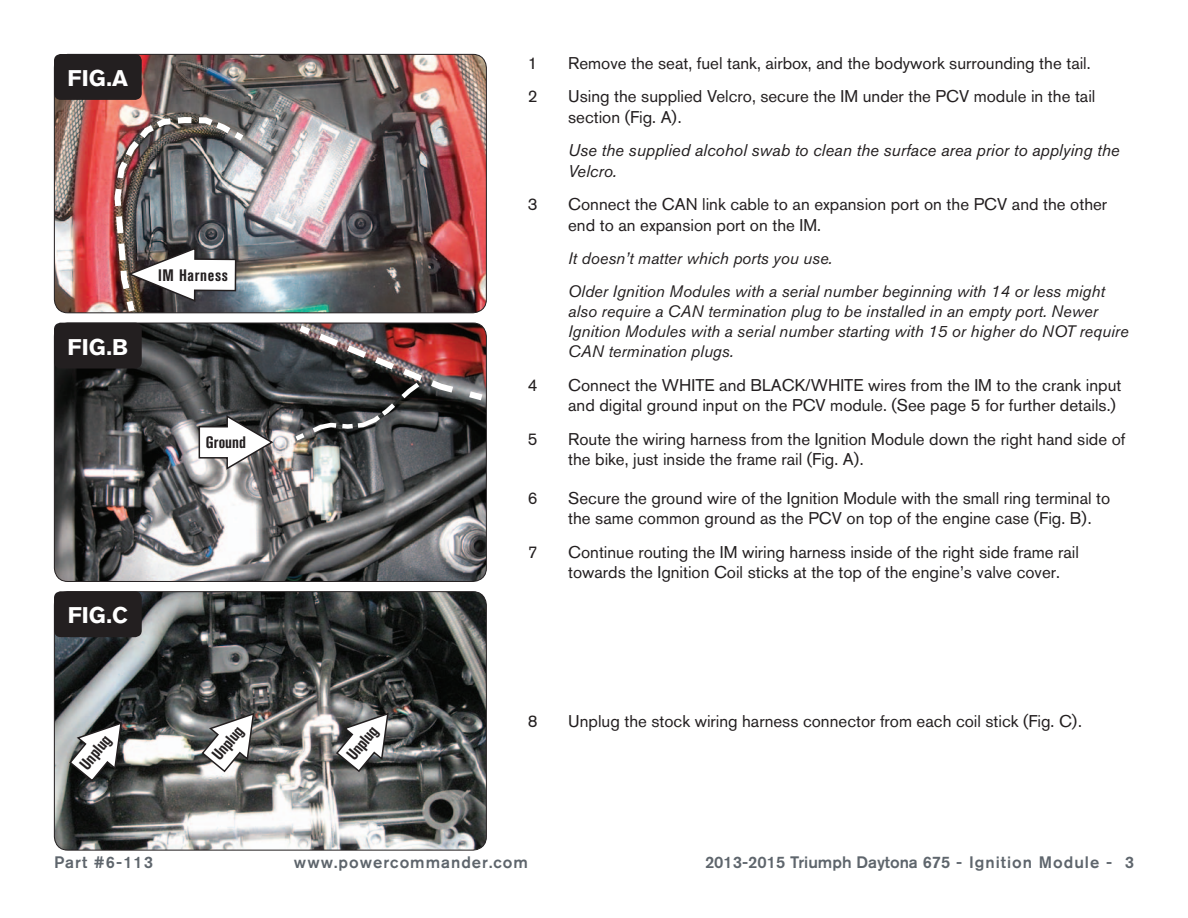
<style>
.page{position:relative;width:1188px;height:918px;background:#fff}
.page>*{position:absolute;margin:0;border:0;box-sizing:border-box;transform-origin:0 0}
.t1{font:700 22.5px "Akzidenz Grotesk BQ";color:#fff}
.Bodycopy{font:16.8px/20.2px "Akzidenz Grotesk BQ";color:#231f20}
.Bodycopy-2{font:italic 16.8px/20.2px "Akzidenz Grotesk BQ";color:#231f20}
.Bodycopy-3{font:italic 16.5px/20px "Akzidenz Grotesk BQ";color:#231f20}
.t2{font:500 16.5px "Akzidenz Grotesk BQ";color:#5e656c}
.Callouts{font:700 condensed 16.5px "Akzidenz Grotesk BQ";letter-spacing:.04em;color:#231f20}
.t3{font:500 16.5px "Akzidenz Grotesk BQ";letter-spacing:.06em;color:#5e656c}
</style>
<div class="page">
<img style="left:54px;top:54px;width:432px;height:259px">
<img style="left:54px;top:323px;width:432px;height:258px">
<img style="left:54px;top:592px;width:432px;height:258px">
<div style="left:54px;top:591px;width:433px;height:259px;border:1px solid #231f20;border-radius:14px"></div>
<div style="left:54px;top:54px;width:88px;height:46px;background:#231f20;border-radius:7px"></div>
<div style="left:54px;top:323px;width:88px;height:46px;background:#231f20;border-radius:7px"></div>
<div style="left:54px;top:591px;width:88px;height:46px;background:#231f20;border-radius:7px"></div>
<svg style="left:198px;top:414px;width:77px;height:56px"></svg>
<svg style="left:68px;top:721px;width:55px;height:62px"></svg>
<img style="left:111px;top:114px;width:139px;height:200px">
<img style="left:290px;top:322px;width:197px;height:123px">
<svg style="left:201px;top:712px;width:54px;height:61px"></svg>
<svg style="left:335px;top:712px;width:55px;height:61px"></svg>
<p class="t1" style="left:68px;top:65px;width:62px">FIG.A</p>
<p class="t1" style="left:68px;top:334px;width:62px">FIG.B</p>
<p class="Callouts" style="left:158px;top:265px;width:71px">IM Harness</p>
<p class="Callouts" style="left:206px;top:433px;width:41px">Ground</p>
<p class="t1" style="left:68px;top:602px;width:62px">FIG.C</p>
<p class="Callouts" style="left:76px;top:761px;width:40px;rotate:-50deg">Unplug</p>
<p class="Callouts" style="left:208px;top:752px;width:40px;rotate:-50deg">Unplug</p>
<p class="Callouts" style="left:343px;top:751px;width:40px;rotate:-50deg">Unplug</p>
<p class="Bodycopy" style="left:528px;top:52px;width:11px">1</p>
<p class="Bodycopy" style="left:568px;top:52px;width:524px">Remove the seat, fuel tank, airbox, and the bodywork surrounding the tail.</p>
<p class="Bodycopy" style="left:528px;top:86px;width:11px">2</p>
<p class="Bodycopy" style="left:568px;top:86px;width:529px">Using the supplied Velcro, secure the IM under the PCV module in the tail section (Fig. A).</p>
<p class="Bodycopy-2" style="left:568px;top:140px;width:553px">Use the supplied alcohol swab to clean the surface area prior to applying the<br>Velcro.</p>
<p class="Bodycopy" style="left:528px;top:194px;width:11px">3</p>
<p class="Bodycopy" style="left:568px;top:194px;width:541px">Connect the CAN link cable to an expansion port on the PCV and the other end to an expansion port on the IM.</p>
<p class="Bodycopy-3" style="left:568px;top:248px;width:266px">It doesn’t matter which ports you use.</p>
<p class="Bodycopy-3" style="left:568px;top:281px;width:562px">Older Ignition Modules with a serial number beginning with 14 or less might also require a CAN termination plug to be installed in an empty port. Newer Ignition Modules with a serial number starting with 15 or higher do NOT require CAN termination plugs.</p>
<p class="Bodycopy" style="left:528px;top:375px;width:11px">4</p>
<p class="Bodycopy" style="left:568px;top:375px;width:555px">Connect the WHITE and BLACK/WHITE wires from the IM to the crank input and digital ground input on the PCV module. (See page 5 for further details.)</p>
<p class="Bodycopy" style="left:528px;top:429px;width:11px">5</p>
<p class="Bodycopy" style="left:568px;top:429px;width:559px">Route the wiring harness from the Ignition Module down the right hand side of the bike, just inside the frame rail (Fig. A).</p>
<p class="Bodycopy" style="left:528px;top:487px;width:11px">6</p>
<p class="Bodycopy" style="left:568px;top:487px;width:544px">Secure the ground wire of the Ignition Module with the small ring terminal to the same common ground as the PCV on top of the engine case (Fig. B).</p>
<p class="Bodycopy" style="left:528px;top:541px;width:11px">7</p>
<p class="Bodycopy" style="left:568px;top:541px;width:512px">Continue routing the IM wiring harness inside of the right side frame rail towards the Ignition Coil sticks at the top of the engine’s valve cover.</p>
<p class="Bodycopy" style="left:528px;top:711px;width:11px">8</p>
<p class="Bodycopy" style="left:568px;top:711px;width:515px">Unplug the stock wiring harness connector from each coil stick (Fig. C).</p>
<p class="t3" style="left:54px;top:852px;width:101px">Part #6-113</p>
<p class="t3" style="left:294px;top:852px;width:236px">www.powercommander.com</p>
<p class="t2" style="left:705px;top:852px;width:430px">2013-2015 Triumph Daytona 675 - Ignition Module - 3</p>
</div>
